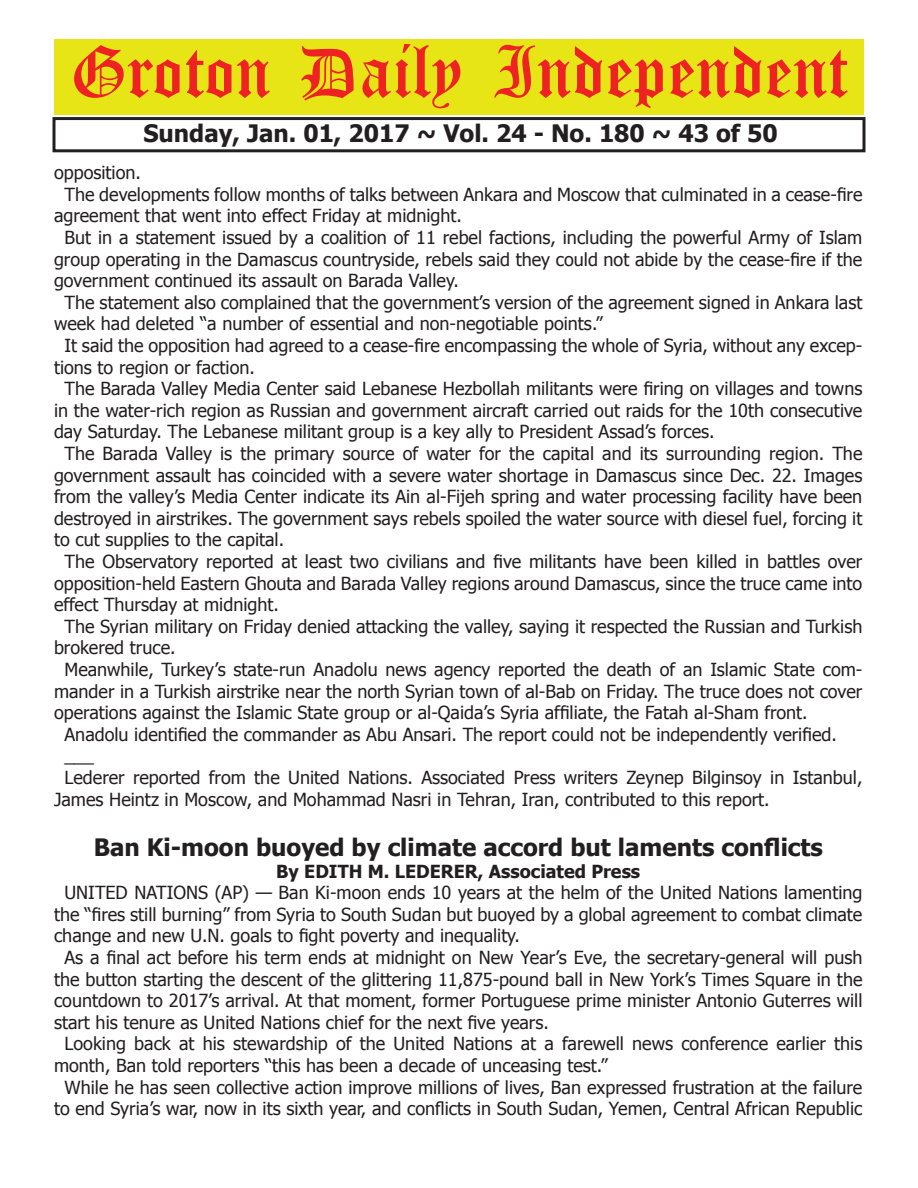
<style>
.page{position:relative;width:918px;height:1188px;background:#fff}
.page>*{position:absolute;margin:0;border:0;box-sizing:border-box;transform-origin:0 0}
.t1{font:54px "Old English Five";color:#ee2123}
.t2{font:700 24px "Tahoma";color:#231f20}
.t3{font:18px "Tahoma";color:#231f20}
.t4{font:700 18px "Tahoma";color:#231f20}
</style>
<div class="page">
<div style="left:52px;top:117px;width:814px;height:35px;border:3px solid #231f20"></div>
<div style="left:54px;top:40px;width:810px;height:75px;background:#e7e515"></div>
<h1 class="t1" style="left:70px;top:47px;width:779px">Groton Daily Independent</h1>
<h2 class="t2" style="left:143px;top:116px;width:636px">Sunday, Jan. 01, 2017 ~ Vol. 24 - No. 180 ~ 43 of 50</h2>
<p class="t3" style="left:54px;top:161px;width:89px">opposition.</p>
<p class="t3" style="left:64px;top:182px;width:799px">The developments follow months of talks between Ankara and Moscow that culminated in a cease-fire</p>
<p class="t3" style="left:54px;top:204px;width:410px">agreement that went into effect Friday at midnight.</p>
<p class="t3" style="left:64px;top:225px;width:799px">But in a statement issued by a coalition of 11 rebel factions, including the powerful Army of Islam</p>
<p class="t3" style="left:54px;top:247px;width:810px">group operating in the Damascus countryside, rebels said they could not abide by the cease-fire if the</p>
<p class="t3" style="left:54px;top:269px;width:406px">government continued its assault on Barada Valley.</p>
<p class="t3" style="left:64px;top:290px;width:799px">The statement also complained that the government’s version of the agreement signed in Ankara last</p>
<p class="t3" style="left:54px;top:312px;width:550px">week had deleted “a number of essential and non-negotiable points.”</p>
<p class="t3" style="left:64px;top:333px;width:799px">It said the opposition had agreed to a cease-fire encompassing the whole of Syria, without any excep-</p>
<p class="t3" style="left:54px;top:355px;width:202px">tions to region or faction.</p>
<p class="t3" style="left:64px;top:377px;width:799px">The Barada Valley Media Center said Lebanese Hezbollah militants were firing on villages and towns</p>
<p class="t3" style="left:54px;top:398px;width:810px">in the water-rich region as Russian and government aircraft carried out raids for the 10th consecutive</p>
<p class="t3" style="left:54px;top:420px;width:662px">day Saturday. The Lebanese militant group is a key ally to President Assad’s forces.</p>
<p class="t3" style="left:64px;top:441px;width:799px">The Barada Valley is the primary source of water for the capital and its surrounding region. The</p>
<p class="t3" style="left:54px;top:463px;width:810px">government assault has coincided with a severe water shortage in Damascus since Dec. 22. Images</p>
<p class="t3" style="left:54px;top:485px;width:810px">from the valley’s Media Center indicate its Ain al-Fijeh spring and water processing facility have been</p>
<p class="t3" style="left:54px;top:506px;width:810px">destroyed in airstrikes. The government says rebels spoiled the water source with diesel fuel, forcing it</p>
<p class="t3" style="left:54px;top:528px;width:232px">to cut supplies to the capital.</p>
<p class="t3" style="left:64px;top:549px;width:799px">The Observatory reported at least two civilians and five militants have been killed in battles over</p>
<p class="t3" style="left:54px;top:571px;width:810px">opposition-held Eastern Ghouta and Barada Valley regions around Damascus, since the truce came into</p>
<p class="t3" style="left:54px;top:593px;width:226px">effect Thursday at midnight.</p>
<p class="t3" style="left:64px;top:614px;width:799px">The Syrian military on Friday denied attacking the valley, saying it respected the Russian and Turkish</p>
<p class="t3" style="left:54px;top:636px;width:123px">brokered truce.</p>
<p class="t3" style="left:64px;top:657px;width:799px">Meanwhile, Turkey’s state-run Anadolu news agency reported the death of an Islamic State com-</p>
<p class="t3" style="left:54px;top:679px;width:810px">mander in a Turkish airstrike near the north Syrian town of al-Bab on Friday. The truce does not cover</p>
<p class="t3" style="left:54px;top:701px;width:755px">operations against the Islamic State group or al-Qaida’s Syria affiliate, the Fatah al-Sham front.</p>
<p class="t3" style="left:64px;top:722px;width:774px">Anadolu identified the commander as Abu Ansari. The report could not be independently verified.</p>
<p class="t3" style="left:64px;top:744px;width:31px">___</p>
<p class="t3" style="left:64px;top:765px;width:799px">Lederer reported from the United Nations. Associated Press writers Zeynep Bilginsoy in Istanbul,</p>
<p class="t3" style="left:54px;top:787px;width:717px">James Heintz in Moscow, and Mohammad Nasri in Tehran, Iran, contributed to this report.</p>
<h2 class="t2" style="left:94px;top:831px;width:731px">Ban Ki-moon buoyed by climate accord but laments conflicts</h2>
<p class="t4" style="left:276px;top:859px;width:365px">By EDITH M. LEDERER, Associated Press</p>
<p class="t3" style="left:65px;top:881px;width:799px">UNITED NATIONS (AP) — Ban Ki-moon ends 10 years at the helm of the United Nations lamenting</p>
<p class="t3" style="left:54px;top:902px;width:810px">the “fires still burning” from Syria to South Sudan but buoyed by a global agreement to combat climate</p>
<p class="t3" style="left:54px;top:924px;width:468px">change and new U.N. goals to fight poverty and inequality.</p>
<p class="t3" style="left:65px;top:945px;width:799px">As a final act before his term ends at midnight on New Year’s Eve, the secretary-general will push</p>
<p class="t3" style="left:54px;top:967px;width:810px">the button starting the descent of the glittering 11,875-pound ball in New York’s Times Square in the</p>
<p class="t3" style="left:54px;top:989px;width:810px">countdown to 2017’s arrival. At that moment, former Portuguese prime minister Antonio Guterres will</p>
<p class="t3" style="left:54px;top:1010px;width:496px">start his tenure as United Nations chief for the next five years.</p>
<p class="t3" style="left:65px;top:1032px;width:799px">Looking back at his stewardship of the United Nations at a farewell news conference earlier this</p>
<p class="t3" style="left:54px;top:1053px;width:555px">month, Ban told reporters “this has been a decade of unceasing test.”</p>
<p class="t3" style="left:65px;top:1075px;width:799px">While he has seen collective action improve millions of lives, Ban expressed frustration at the failure</p>
<p class="t3" style="left:54px;top:1097px;width:810px">to end Syria’s war, now in its sixth year, and conflicts in South Sudan, Yemen, Central African Republic</p>
</div>
